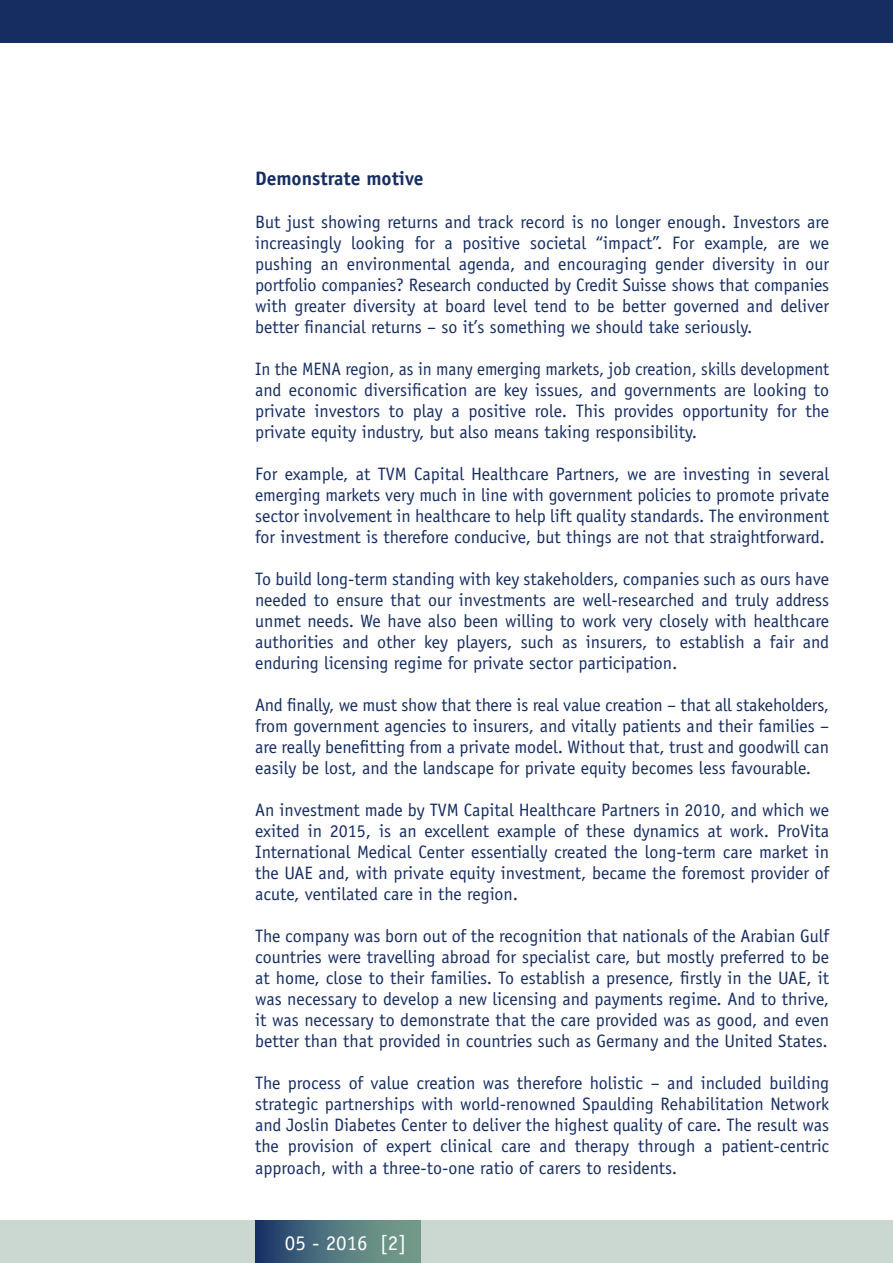
<style>
.page{position:relative;width:893px;height:1263px;background:#fff}
.page>*{position:absolute;margin:0;border:0;box-sizing:border-box;transform-origin:0 0}
.t1{font:21px "Officina Sans";color:#fff}
.t2{font:700 19.5px "Officina Sans";color:#162d62}
.t3{font:18px/21px "Officina Sans";color:#162d62;text-align:justify}
.t4{font:18px/21px "Officina Sans";color:#162d62;text-align:justify;scale:.96 1}
</style>
<div class="page">
<div style="left:0;top:0;width:893px;height:43px;background:#162d62"></div>
<div style="left:0;top:1220px;width:893px;height:43px;background:#cbd8d1"></div>
<svg style="left:255px;top:1220px;width:166px;height:43px;background:#4f727d"></svg>
<p class="t2" style="left:255px;top:167px;width:170px">Demonstrate motive</p>
<p class="t3" style="left:255px;top:211px;width:576px">But just showing returns and track record is no longer enough. Investors are increasingly looking for a positive societal “impact”. For example, are we pushing an environmental agenda, and encouraging gender diversity in our portfolio companies? Research conducted by Credit Suisse shows that companies with greater diversity at board level tend to be better governed and deliver better financial returns – so it’s something we should take seriously.</p>
<p class="t4" style="left:255px;top:358px;width:600px">In the MENA region, as in many emerging markets, job creation, skills development and economic diversification are key issues, and governments are looking to private investors to play a positive role. This provides opportunity for the private equity industry, but also means taking responsibility.</p>
<p class="t3" style="left:255px;top:463px;width:576px">For example, at TVM Capital Healthcare Partners, we are investing in several emerging markets very much in line with government policies to promote private sector involvement in healthcare to help lift quality standards. The environment for investment is therefore conducive, but things are not that straightforward.</p>
<p class="t3" style="left:255px;top:568px;width:576px">To build long-term standing with key stakeholders, companies such as ours have needed to ensure that our investments are well-researched and truly address unmet needs. We have also been willing to work very closely with healthcare authorities and other key players, such as insurers, to establish a fair and enduring licensing regime for private sector participation.</p>
<p class="t3" style="left:255px;top:694px;width:576px">And finally, we must show that there is real value creation – that all stakeholders, from government agencies to insurers, and vitally patients and their families – are really benefitting from a private model. Without that, trust and goodwill can easily be lost, and the landscape for private equity becomes less favourable.</p>
<p class="t3" style="left:255px;top:799px;width:576px">An investment made by TVM Capital Healthcare Partners in 2010, and which we exited in 2015, is an excellent example of these dynamics at work. ProVita International Medical Center essentially created the long-term care market in the UAE and, with private equity investment, became the foremost provider of acute, ventilated care in the region.</p>
<p class="t3" style="left:255px;top:925px;width:576px">The company was born out of the recognition that nationals of the Arabian Gulf countries were travelling abroad for specialist care, but mostly preferred to be at home, close to their families. To establish a presence, firstly in the UAE, it was necessary to develop a new licensing and payments regime. And to thrive, it was necessary to demonstrate that the care provided was as good, and even better than that provided in countries such as Germany and the United States.</p>
<p class="t3" style="left:255px;top:1072px;width:576px">The process of value creation was therefore holistic – and included building strategic partnerships with world-renowned Spaulding Rehabilitation Network and Joslin Diabetes Center to deliver the highest quality of care. The result was the provision of expert clinical care and therapy through a patient-centric approach, with a three-to-one ratio of carers to residents.</p>
<p class="t1" style="left:285px;top:1230px;width:123px">05 - 2016 [2]</p>
</div>
